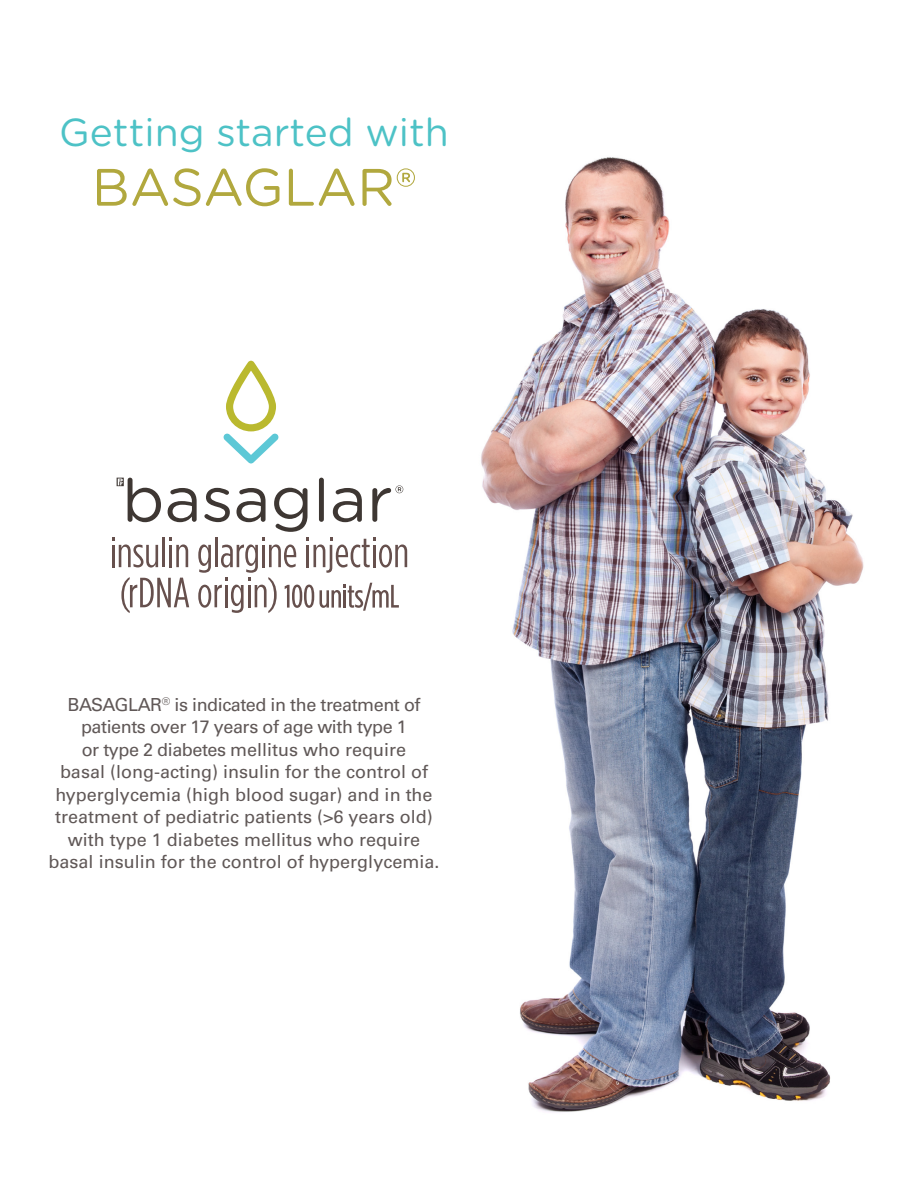
<style>
.page{position:relative;width:918px;height:1188px;background:#fff}
.page>*{position:absolute;margin:0;border:0;box-sizing:border-box;transform-origin:0 0}
.Paragraph_Style_1{font:52.5px "Gotham Rounded";color:#b1a83e}
.Paragraph_Style_1-2{font:39px "Gotham Rounded";color:#4dc2c6}
.Paragraph_Style_1-3{font:18px/22.5px "Univers LT Std";color:#605857;text-align:center}
</style>
<div class="page">
<svg style="left:223px;top:361px;width:56px;height:102px"></svg>
<svg style="left:112px;top:478px;width:295px;height:135px"></svg>
<img style="left:481px;top:157px;width:383px;height:956px">
<p class="Paragraph_Style_1-2" style="left:59px;top:105px;width:391px">Getting started with</p>
<p class="Paragraph_Style_1" style="left:92px;top:151px;width:326px">BASAGLAR®</p>
<p class="Paragraph_Style_1-3" style="left:49px;top:693px;width:392px">BASAGLAR<sup>®</sup> is indicated in the treatment of patients over 17 years of age with type 1<br>or type 2 diabetes mellitus who require<br>basal (long-acting) insulin for the control of hyperglycemia (high blood sugar) and in the treatment of pediatric patients (&gt;6 years old) with type 1 diabetes mellitus who require basal insulin for the control of hyperglycemia.</p>
</div>
